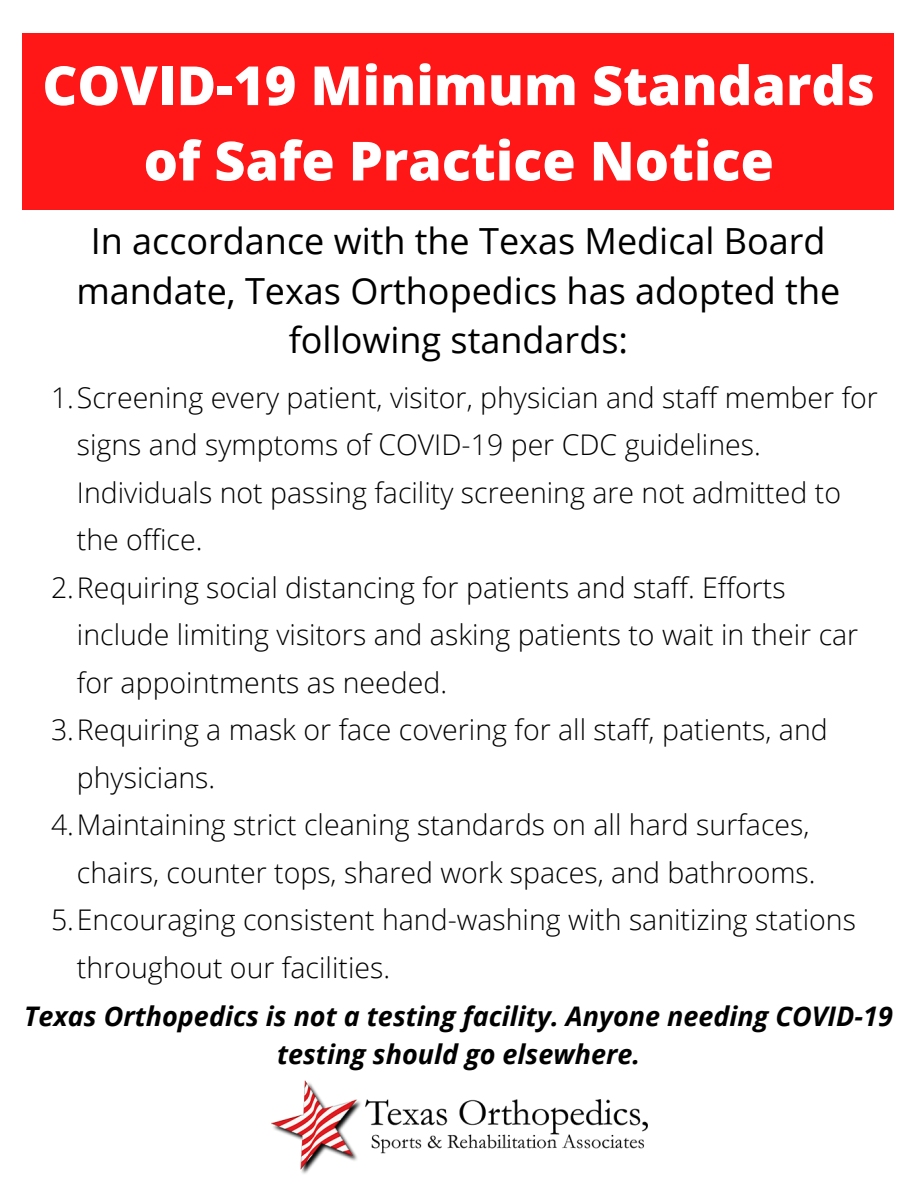
<style>
.page{position:relative;width:918px;height:1188px;background:#fff}
.page>*{position:absolute;margin:0;border:0;box-sizing:border-box;transform-origin:0 0}
.t1{font:800 54px/75.3px "Open Sans";color:#fff;text-align:center}
.t2{font:36px/49.5px "Open Sans";color:#000;text-align:center}
.t3{font:300 28.5px "Open Sans";color:#000}
.t4{font:italic 700 27px/37.8px "Open Sans";color:#000;text-align:center}
</style>
<div class="page">
<div style="left:22px;top:34px;width:872px;height:176px;background:#ff1616"></div>
<img style="left:272px;top:1081px;width:376px;height:93px">
<h1 class="t1" style="left:42px;top:47px;width:834px">COVID-19 Minimum Standards of Safe Practice Notice</h1>
<p class="t2" style="left:76px;top:215px;width:765px">In accordance with the Texas Medical Board mandate, Texas Orthopedics has adopted the following standards:</p>
<p class="t3" style="left:51px;top:377px;width:828px">1.Screening every patient, visitor, physician and staff member for</p>
<p class="t3" style="left:77px;top:425px;width:685px">signs and symptoms of COVID-19 per CDC guidelines.</p>
<p class="t3" style="left:77px;top:472px;width:766px">Individuals not passing facility screening are not admitted to</p>
<p class="t3" style="left:77px;top:520px;width:127px">the office.</p>
<p class="t3" style="left:51px;top:567px;width:736px">2.Requiring social distancing for patients and staff. Efforts</p>
<p class="t3" style="left:77px;top:615px;width:783px">include limiting visitors and asking patients to wait in their car</p>
<p class="t3" style="left:77px;top:662px;width:372px">for appointments as needed.</p>
<p class="t3" style="left:51px;top:710px;width:778px">3.Requiring a mask or face covering for all staff, patients, and</p>
<p class="t3" style="left:77px;top:757px;width:140px">physicians.</p>
<p class="t3" style="left:51px;top:805px;width:760px">4.Maintaining strict cleaning standards on all hard surfaces,</p>
<p class="t3" style="left:77px;top:852px;width:740px">chairs, counter tops, shared work spaces, and bathrooms.</p>
<p class="t3" style="left:51px;top:900px;width:806px">5.Encouraging consistent hand-washing with sanitizing stations</p>
<p class="t3" style="left:77px;top:948px;width:315px">throughout our facilities.</p>
<p class="t4" style="left:24px;top:997px;width:870px">Texas Orthopedics is not a testing facility. Anyone needing COVID-19 testing should go elsewhere.</p>
</div>
